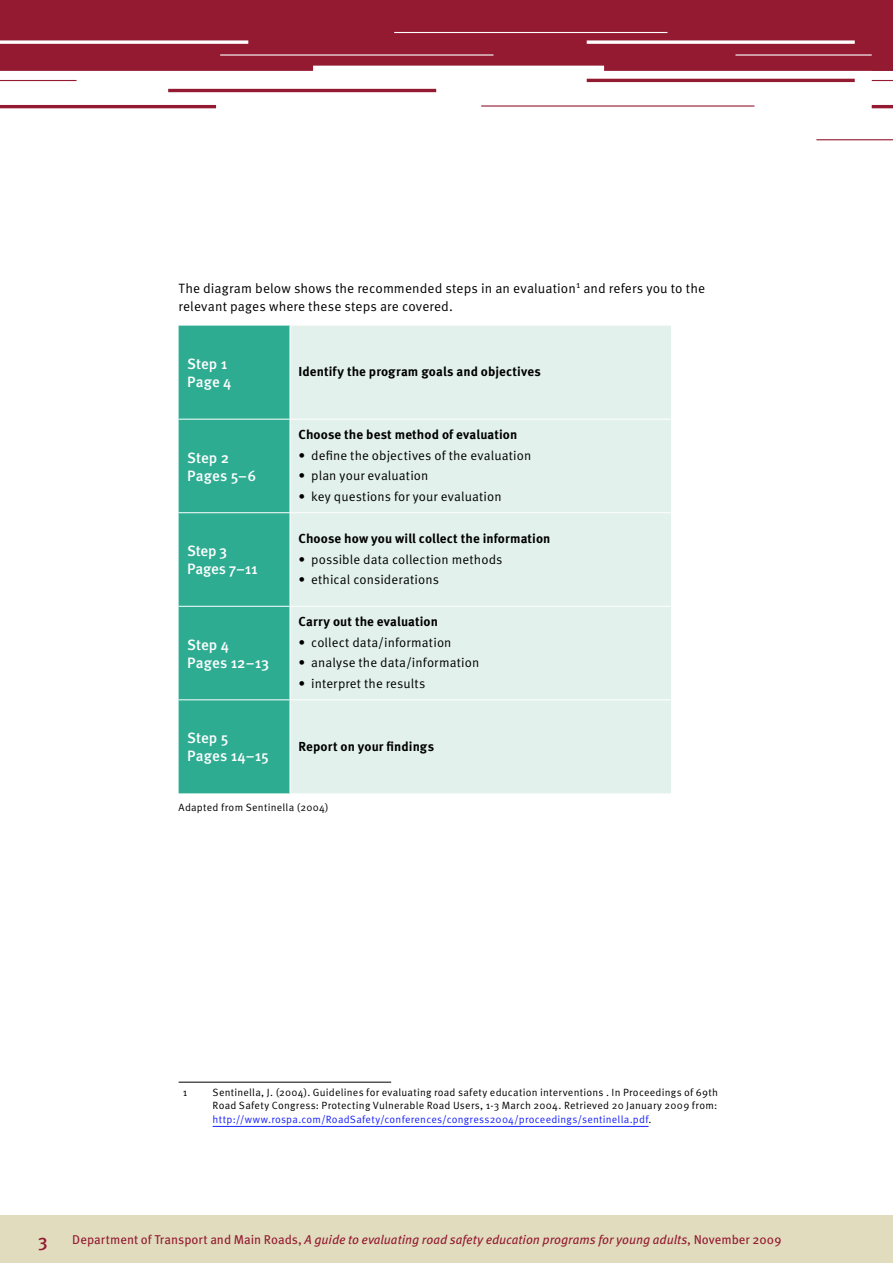
<style>
.page{position:relative;width:893px;height:1263px;background:#fff}
.page>*{position:absolute;margin:0;border:0;box-sizing:border-box;transform-origin:0 0}
.t1{font:18px "Meta Medium CE";color:#931a31}
.t2{font:500 15px/18px "Meta OT";color:#fff}
.t3{font:13.5px/18px "Meta OT";letter-spacing:.01em;color:#000}
.t4{font:13.05px "Meta OT";letter-spacing:.01em;color:#000}
.t5{font:700 13.05px "Meta OT";letter-spacing:.005em;color:#000}
.t6{font:italic 12.75px "Meta OT";letter-spacing:-.005em;color:#931a31}
.t7{font:10.5px/13.5px "Meta OT";letter-spacing:.025em;color:#000;text-align:justify}
.s1{color:#1922fb}
.s2{font-style:normal}
</style>
<div class="page">
<div style="left:0;top:1215px;width:893px;height:48px;background:#e1dcbe"></div>
<svg style="left:0;top:0;width:893px;height:140px"></svg>
<svg style="left:872px;top:0;width:21px;height:108px"></svg>
<div style="left:179px;top:326px;width:111px;height:467px;background:#2eac92"></div>
<div style="left:291px;top:326px;width:380px;height:467px;background:#e2f1eb"></div>
<hr style="left:179px;top:419px;width:111px;height:1px;background:#fff">
<hr style="left:290px;top:419px;width:381px;height:1px;background:#fff">
<hr style="left:179px;top:512px;width:111px;height:1px;background:#fff">
<hr style="left:290px;top:512px;width:381px;height:1px;background:#fff">
<hr style="left:179px;top:606px;width:111px;height:1px;background:#fff">
<hr style="left:290px;top:606px;width:381px;height:1px;background:#fff">
<hr style="left:179px;top:699px;width:111px;height:1px;background:#fff">
<hr style="left:290px;top:699px;width:381px;height:1px;background:#fff">
<hr style="left:179px;top:1082px;width:212px;height:1px;background:#000">
<hr style="left:213px;top:1126px;width:436px;height:1px;background:#1922fb">
<p class="t3" style="left:179px;top:280px;width:528px">The diagram below shows the recommended steps in an evaluation<sup>1</sup> and refers you to the relevant pages where these steps are covered.</p>
<h2 class="t2" style="left:187px;top:355px;width:46px">Step 1<br>Page 4</h2>
<p class="t5" style="left:298px;top:364px;width:244px">Identify the program goals and objectives</p>
<h2 class="t2" style="left:187px;top:449px;width:71px">Step 2<br>Pages 5–6</h2>
<h2 class="t2" style="left:187px;top:542px;width:72px">Step 3<br>Pages 7–11</h2>
<h2 class="t2" style="left:187px;top:636px;width:84px">Step 4<br>Pages 12–13</h2>
<p class="t5" style="left:298px;top:426px;width:220px">Choose the best method of evaluation</p>
<p class="t4" style="left:298px;top:447px;width:234px">• define the objectives of the evaluation</p>
<p class="t4" style="left:298px;top:468px;width:132px">• plan your evaluation</p>
<p class="t4" style="left:298px;top:489px;width:205px">• key questions for your evaluation</p>
<p class="t5" style="left:298px;top:530px;width:254px">Choose how you will collect the information</p>
<p class="t4" style="left:298px;top:551px;width:205px">• possible data collection methods</p>
<p class="t4" style="left:298px;top:572px;width:142px">• ethical considerations</p>
<p class="t5" style="left:298px;top:613px;width:141px">Carry out the evaluation</p>
<p class="t4" style="left:298px;top:634px;width:155px">• collect data/information</p>
<p class="t4" style="left:298px;top:655px;width:182px">• analyse the data/information</p>
<p class="t4" style="left:298px;top:676px;width:129px">• interpret the results</p>
<h2 class="t2" style="left:187px;top:729px;width:84px">Step 5<br>Pages 14–15</h2>
<p class="t5" style="left:298px;top:738px;width:137px">Report on your findings</p>
<p class="t7" style="left:179px;top:801px;width:152px">Adapted from Sentinella (2004)</p>
<p class="t7" style="left:183px;top:1085px;width:6px">1</p>
<p class="t7" style="left:213px;top:1085px;width:507px">Sentinella, J. (2004). Guidelines for evaluating road safety education interventions . In Proceedings of 69th Road Safety Congress: Protecting Vulnerable Road Users, 1-3 March 2004. Retrieved 20 January 2009 from: <span class="s1">http://www.rospa.com/RoadSafety/conferences/congress2004/proceedings/sentinella.pdf</span>.</p>
<h1 class="t1" style="left:38px;top:1229px;width:11px">3</h1>
<p class="t6" style="left:72px;top:1232px;width:711px"><span class="s2">Department of Transport and Main Roads,</span> A guide to evaluating road safety education programs for young adults<span class="s2">, November 2009</span></p>
</div>
